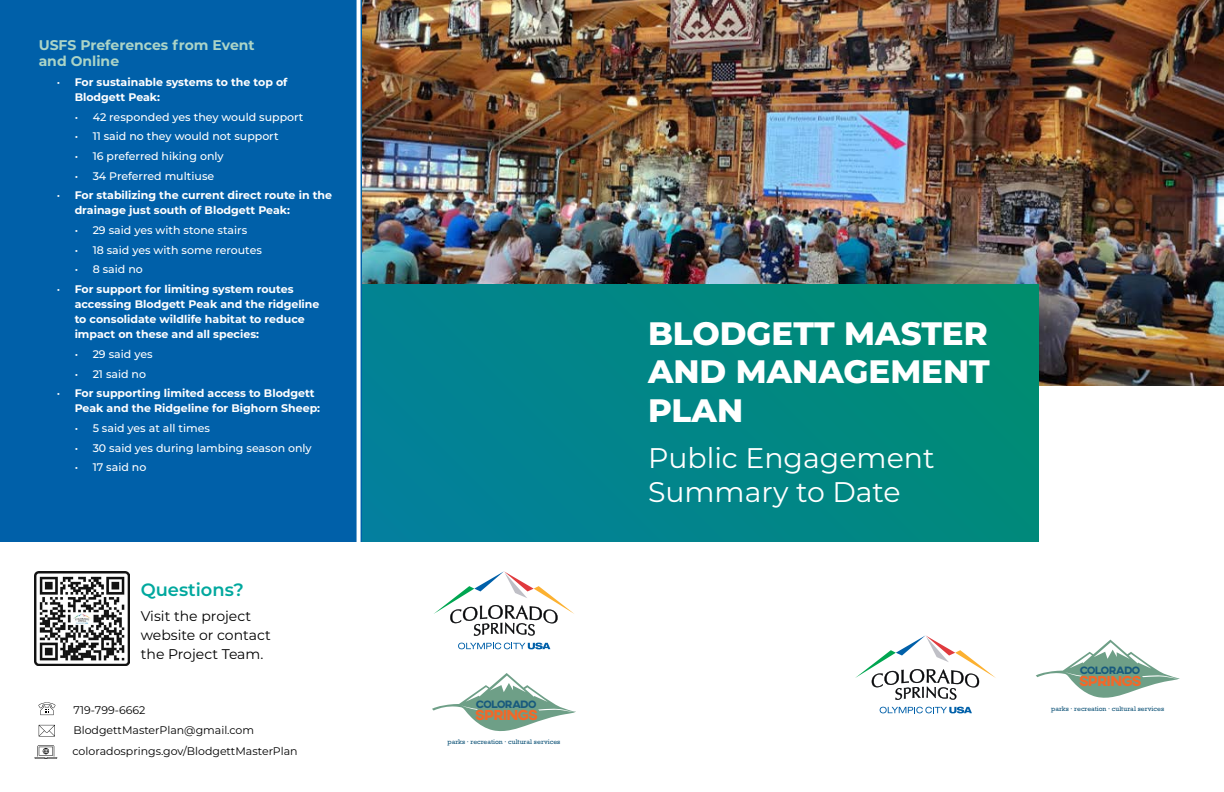
<style>
.page{position:relative;width:1224px;height:792px;background:#fff}
.page>*{position:absolute;margin:0;border:0;box-sizing:border-box;transform-origin:0 0}
.t1{font:800 32.4px/38.9px "Montserrat";color:#fff;text-align:justify}
.t2{font:28.4px/34.1px "Montserrat";color:#fff}
.t3{font:600 17.8px "Montserrat";color:#00a89e}
.t4{font:800 14.8px "AXIS";letter-spacing:-.065em;color:#f26829}
.t5{font:14px/19.1px "Montserrat";color:#000}
.t6{font:700 14px/16.8px "Montserrat";color:#abd4c7}
.t7{font:700 11px/15px "Montserrat";color:#fff}
.t8{font:500 11px "Montserrat";color:#fff}
.t9{font:11px "Montserrat";color:#000}
.t10{font:800 10.9px "AXIS";letter-spacing:-.065em;color:#185a7d}
.t11{font:6.7px "Rockwell";color:#185a7d}
.s1{font-weight:500}
</style>
<div class="page">
<img style="left:361px;top:0;width:863px;height:386px">
<div style="left:361px;top:284px;width:677px;height:257px;background:linear-gradient(to right,#038198,#008b74)"></div>
<svg style="left:1036px;top:640px;width:144px;height:58px"></svg>
<svg style="left:432px;top:673px;width:144px;height:58px"></svg>
<img style="left:35px;top:571px;width:94px;height:95px">
<svg style="left:855px;top:635px;width:141px;height:65px"></svg>
<svg style="left:880px;top:707px;width:92px;height:6px"></svg>
<svg style="left:434px;top:571px;width:140px;height:65px"></svg>
<svg style="left:458px;top:643px;width:92px;height:6px"></svg>
<svg style="left:35px;top:745px;width:22px;height:14px"></svg>
<svg style="left:39px;top:702px;width:16px;height:13px"></svg>
<svg style="left:39px;top:725px;width:16px;height:11px"></svg>
<div style="left:0;top:0;width:361px;height:541px;background:#0060a9"></div>
<svg style="left:357px;top:0;width:4px;height:542px;background:#e3edf5"></svg>
<p class="t6" style="left:39px;top:35px;width:218px">USFS Preferences from Event and Online</p>
<p class="t7" style="left:75px;top:74px;width:214px;text-indent:-18px"><span class="s1">•</span> For sustainable systems to the top of<br>Blodgett Peak:</p>
<p class="t8" style="left:75px;top:109px;width:230px">• 42 responded yes they would support</p>
<p class="t8" style="left:75px;top:129px;width:205px">• 11 said no they would not support</p>
<p class="t8" style="left:75px;top:148px;width:151px">• 16 preferred hiking only</p>
<p class="t8" style="left:75px;top:168px;width:141px">• 34 Preferred multiuse</p>
<p class="t7" style="left:75px;top:187px;width:259px;text-indent:-18px"><span class="s1">•</span> For stabilizing the current direct route in the drainage just south of Blodgett Peak:</p>
<p class="t8" style="left:75px;top:223px;width:174px">• 29 said yes with stone stairs</p>
<p class="t8" style="left:75px;top:242px;width:189px">• 18 said yes with some reroutes</p>
<p class="t8" style="left:75px;top:262px;width:70px">• 8 said no</p>
<p class="t7" style="left:75px;top:281px;width:246px;text-indent:-18px"><span class="s1">•</span> For support for limiting system routes accessing Blodgett Peak and the ridgeline to consolidate wildlife habitat to reduce impact on these and all species:</p>
<p class="t8" style="left:75px;top:346px;width:79px">• 29 said yes</p>
<p class="t8" style="left:75px;top:366px;width:73px">• 21 said no</p>
<p class="t7" style="left:75px;top:385px;width:247px;text-indent:-18px"><span class="s1">•</span> For supporting limited access to Blodgett<br>Peak and the Ridgeline for Bighorn Sheep:</p>
<p class="t8" style="left:75px;top:420px;width:137px">• 5 said yes at all times</p>
<p class="t8" style="left:75px;top:440px;width:239px">• 30 said yes during lambing season only</p>
<p class="t8" style="left:75px;top:460px;width:73px">• 17 said no</p>
<p class="t3" style="left:141px;top:577px;width:105px">Questions?</p>
<p class="t5" style="left:141px;top:606px;width:132px">Visit the project website or contact the Project Team.</p>
<p class="t9" style="left:73px;top:702px;width:74px">719-799-6662</p>
<p class="t9" style="left:73px;top:723px;width:182px">BlodgettMasterPlan@gmail.com</p>
<p class="t9" style="left:73px;top:743px;width:227px">coloradosprings.gov/BlodgettMasterPlan</p>
<p class="t10" style="left:476px;top:697px;width:62px">COLORADO</p>
<p class="t4" style="left:475px;top:705px;width:64px">SPRINGS</p>
<p class="t11" style="left:448px;top:738px;width:114px">parks ∙ recreation ∙ cultural services</p>
<p class="t1" style="left:648px;top:312px;width:343px">BLODGETT MASTER AND MANAGEMENT PLAN</p>
<p class="t2" style="left:648px;top:440px;width:288px">Public Engagement<br>Summary to Date</p>
<p class="t10" style="left:1080px;top:663px;width:62px">COLORADO</p>
<p class="t4" style="left:1079px;top:671px;width:64px">SPRINGS</p>
<p class="t11" style="left:1051px;top:705px;width:114px">parks ∙ recreation ∙ cultural services</p>
</div>
